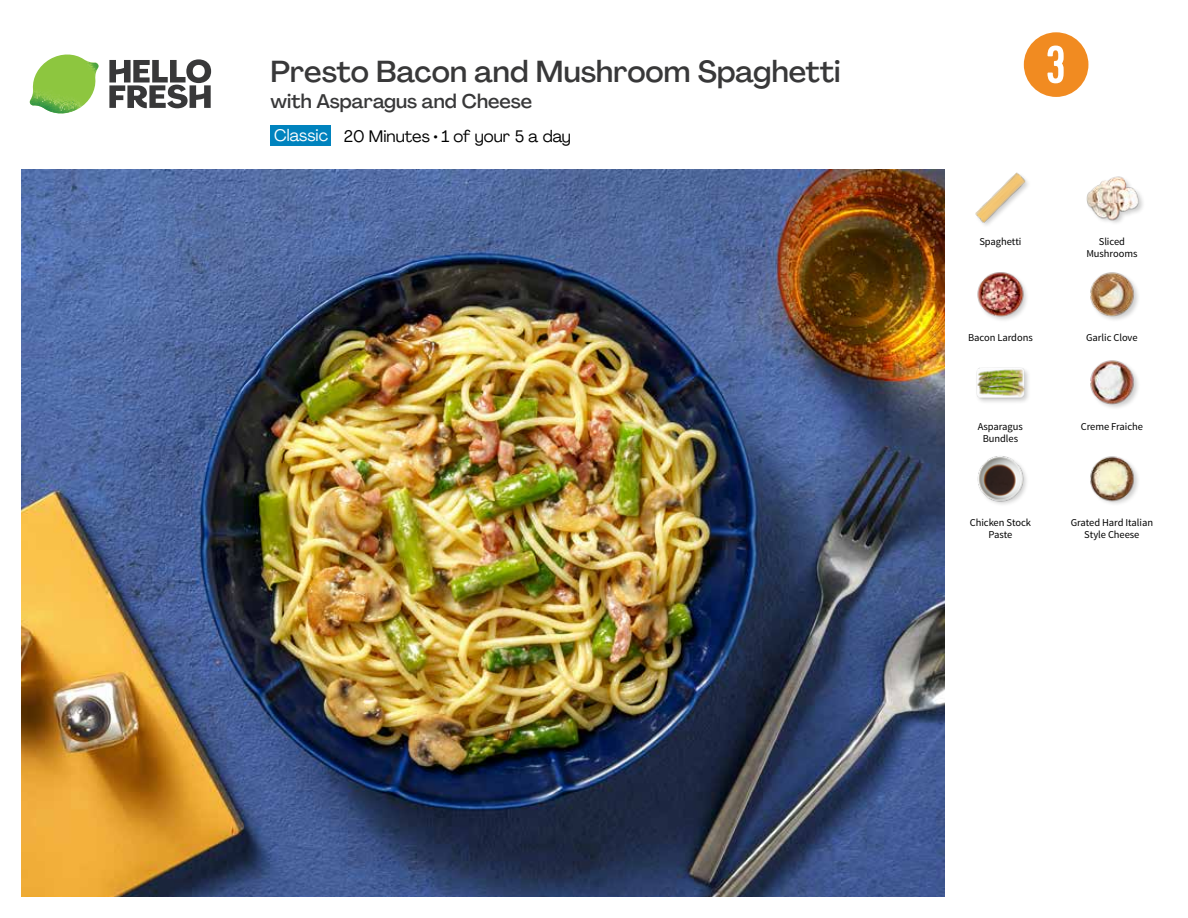
<style>
.page{position:relative;width:1188px;height:918px;background:#fff}
.page>*{position:absolute;margin:0;border:0;box-sizing:border-box;transform-origin:0 0}
.t1{font:54px "Kapra";color:#fff}
.t2{font:500 30px "Agrandir";color:#383839}
.t3{font:500 19.5px "Agrandir";color:#383839}
.t4{font:16.5px "Agrandir";color:#000}
.t5{font:16.5px "Agrandir";color:#fff}
.t6{font:10.5px/12px "Source Sans Pro";letter-spacing:-.005em;color:#000;text-align:center}
</style>
<div class="page">
<svg style="left:109px;top:59px;width:102px;height:49px"></svg>
<img style="left:30px;top:55px;width:69px;height:59px">
<img style="left:21px;top:170px;width:924px;height:727px">
<div style="left:271px;top:126px;width:60px;height:20px;background:#0083be"></div>
<div style="left:975px;top:366px;width:56px;height:39px;background:#000;opacity:.2"></div>
<img style="left:975px;top:366px;width:51px;height:39px">
<img style="left:977px;top:456px;width:50px;height:49px">
<img style="left:1090px;top:456px;width:48px;height:48px">
<img style="left:1090px;top:360px;width:48px;height:48px">
<img style="left:975px;top:172px;width:51px;height:51px">
<img style="left:977px;top:272px;width:50px;height:48px">
<img style="left:1090px;top:272px;width:48px;height:48px">
<div style="left:1086px;top:176px;width:60px;height:50px;background:#000;opacity:.2"></div>
<img style="left:1086px;top:176px;width:55px;height:50px">
<svg style="left:1023px;top:32px;width:66px;height:65px"></svg>
<h2 class="t2" style="left:271px;top:53px;width:571px">Presto Bacon and Mushroom Spaghetti</h2>
<h3 class="t3" style="left:271px;top:89px;width:263px">with Asparagus and Cheese</h3>
<h3 class="t5" style="left:274px;top:125px;width:55px">Classic</h3>
<h3 class="t4" style="left:344px;top:126px;width:229px">20 Minutes • 1 of your 5 a day</h3>
<h1 class="t1" style="left:1046px;top:34px;width:21px">3</h1>
<p class="t6" style="left:979px;top:235px;width:43px">Spaghetti</p>
<p class="t6" style="left:1086px;top:235px;width:53px">Sliced<br>Mushrooms</p>
<p class="t6" style="left:968px;top:331px;width:66px">Bacon Lardons</p>
<p class="t6" style="left:1086px;top:331px;width:53px">Garlic Clove</p>
<p class="t6" style="left:978px;top:420px;width:46px">Asparagus</p>
<p class="t6" style="left:1081px;top:420px;width:64px">Creme Fraiche</p>
<p class="t6" style="left:983px;top:432px;width:37px">Bundles</p>
<p class="t6" style="left:970px;top:516px;width:63px">Chicken Stock<br>Paste</p>
<p class="t6" style="left:1071px;top:516px;width:84px">Grated Hard Italian<br>Style Cheese</p>
</div>
